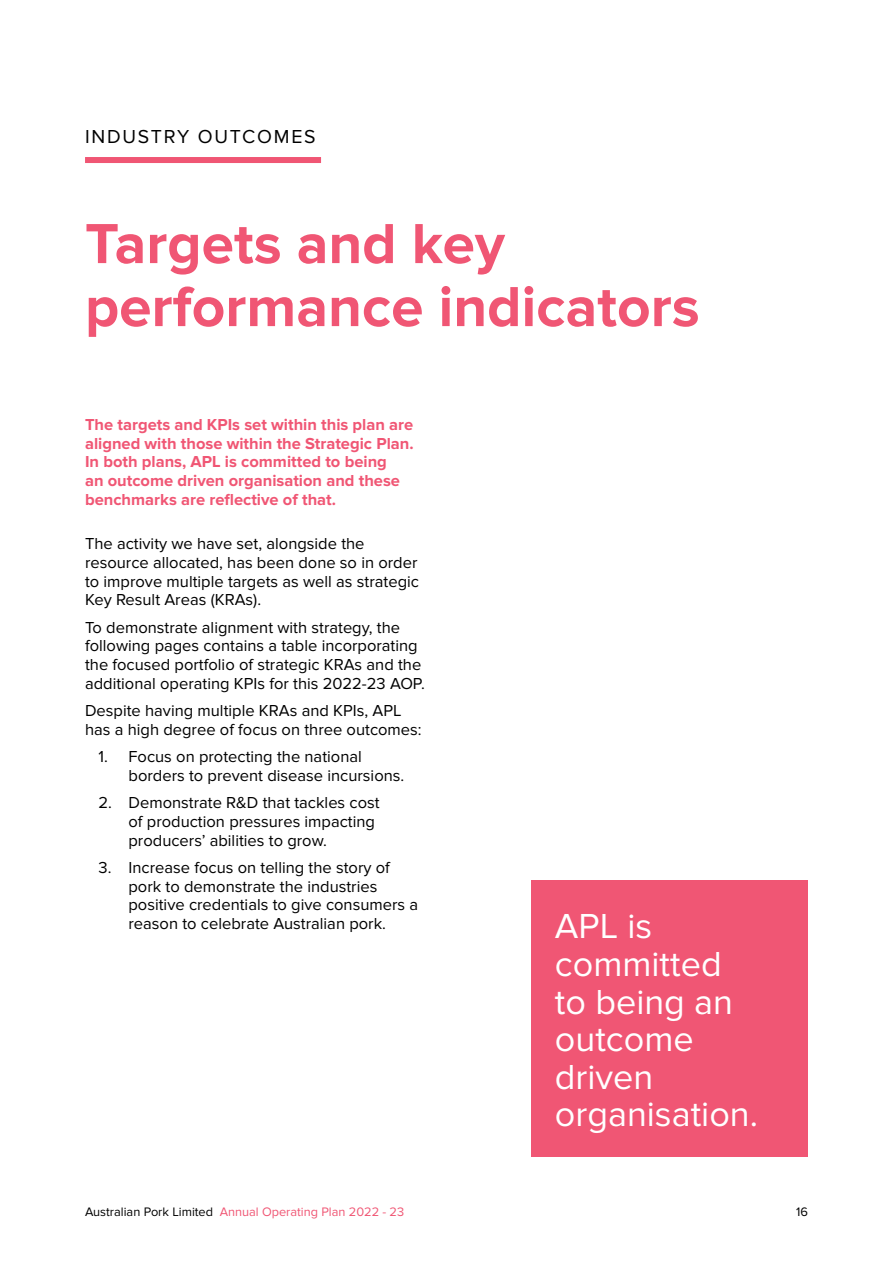
<style>
.page{position:relative;width:893px;height:1263px;background:#fff}
.page>*{position:absolute;margin:0;border:0;box-sizing:border-box;transform-origin:0 0}
.t1{font:700 58.5px/63px "Proxima Nova";color:#f05674}
.t2{font:36px/37.5px "Proxima Nova";color:#fff}
.t3{font:19.5px "Proxima Nova";letter-spacing:.09em;color:#000}
.t4{font:16.5px/18.8px "Proxima Nova";color:#000}
.t5{font:700 16.5px/18.8px "Proxima Nova";color:#f05674}
.t6{font:12.75px "Proxima Nova";color:#f05674}
.t7{font:12.75px "Proxima Nova";color:#000}
.s1{color:#000}
</style>
<div class="page">
<div style="left:85px;top:157px;width:236px;height:6px;background:#f05674"></div>
<div style="left:531px;top:880px;width:277px;height:277px;background:#f05674"></div>
<p class="t3" style="left:85px;top:125px;width:232px">INDUSTRY OUTCOMES</p>
<h1 class="t1" style="left:85px;top:215px;width:616px">Targets and key performance indicators</h1>
<p class="t5" style="left:85px;top:416px;width:330px">The targets and KPIs set within this plan are aligned with those within the Strategic Plan.<br>In both plans, APL is committed to being<br>an outcome driven organisation and these benchmarks are reflective of that.</p>
<p class="t4" style="left:85px;top:534px;width:335px">The activity we have set, alongside the resource allocated, has been done so in order to improve multiple targets as well as strategic Key Result Areas (KRAs).</p>
<p class="t4" style="left:85px;top:618px;width:341px">To demonstrate alignment with strategy, the following pages contains a table incorporating the focused portfolio of strategic KRAs and the additional operating KPIs for this 2022-23 AOP.</p>
<p class="t4" style="left:85px;top:701px;width:338px">Despite having multiple KRAs and KPIs, APL has a high degree of focus on three outcomes:</p>
<p class="t4" style="left:129px;top:747px;width:277px;text-indent:-30px">1. Focus on protecting the national borders to prevent disease incursions.</p>
<p class="t4" style="left:129px;top:793px;width:253px;text-indent:-30px">2. Demonstrate R&amp;D that tackles cost of production pressures impacting producers’ abilities to grow.</p>
<p class="t4" style="left:129px;top:858px;width:291px;text-indent:-30px">3. Increase focus on telling the story of pork to demonstrate the industries positive credentials to give consumers a reason to celebrate Australian pork.</p>
<h2 class="t2" style="left:555px;top:908px;width:205px">APL is committed to being an outcome driven organisation.</h2>
<p class="t6" style="left:85px;top:1204px;width:321px"><span class="s1">Australian Pork Limited</span> Annual Operating Plan 2022 - 23</p>
<p class="t7" style="left:796px;top:1204px;width:13px">16</p>
</div>
